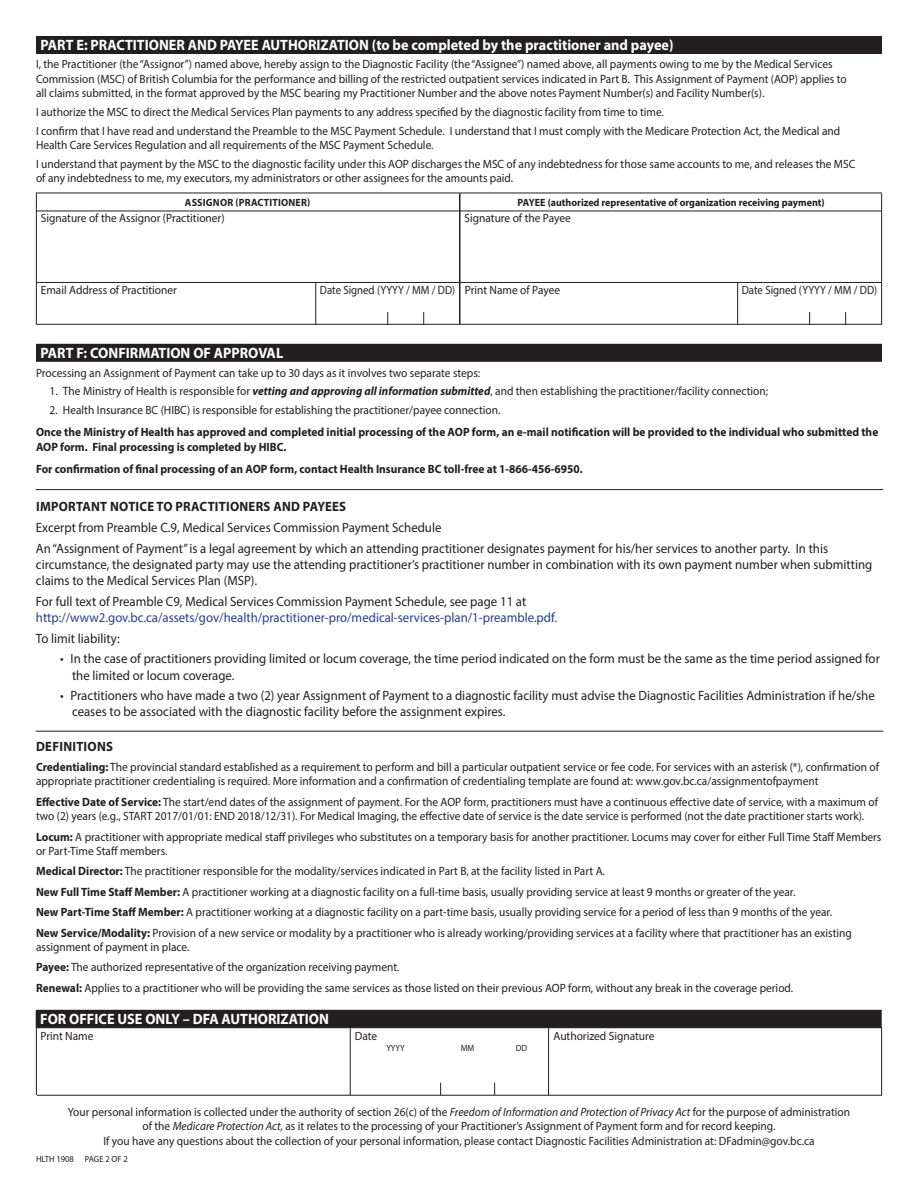
<style>
.page{position:relative;width:918px;height:1188px;background:#fff}
.page>*{position:absolute;margin:0;border:0;box-sizing:border-box;transform-origin:0 0}
.t1{font:700 15px "Myriad Pro";color:#fff;scale:.95 1}
.t2{font:13.5px/16.2px "Myriad Pro";color:#231f20;scale:.95 1}
.t3{font:13.5px "Myriad Pro";color:#253f8e;scale:.95 1}
.t4{font:700 13.5px "Myriad Pro";letter-spacing:.02em;color:#231f20;scale:.95 1}
.t5{font:12px/14.4px "Myriad Pro";color:#231f20;scale:.95 1}
.t6{font:700 12px/14.4px "Myriad Pro";color:#231f20;scale:.95 1}
.t7{font:12px "Myriad Pro";color:#231f20;scale:.9 1}
.t8{font:700 10.5px "Myriad Pro";color:#231f20;scale:.95 1}
.t9{font:700 10.5px "Myriad Pro";letter-spacing:.02em;color:#231f20;scale:.95 1}
.t10{font:9px "Myriad Pro";color:#231f20;scale:.95 1}
.s1{font-weight:700;font-style:italic}
.s2{font-weight:700}
.s3{font-style:italic}
</style>
<div class="page">
<div style="left:36px;top:36px;width:846px;height:18px;background:#231f20"></div>
<hr style="left:459px;top:194px;width:1px;height:130px;background:#231f20">
<hr style="left:36px;top:211px;width:846px;height:1px;background:#231f20">
<hr style="left:36px;top:324px;width:846px;height:1px;background:#231f20">
<hr style="left:36px;top:193px;width:1px;height:131px;background:#231f20">
<div style="left:36px;top:1010px;width:846px;height:18px;background:#231f20"></div>
<hr style="left:548px;top:1028px;width:1px;height:67px;background:#231f20">
<hr style="left:37px;top:1095px;width:845px;height:1px;background:#231f20">
<hr style="left:881px;top:1027px;width:1px;height:68px;background:#231f20">
<svg style="left:494px;top:1083px;width:1px;height:12px"></svg>
<svg style="left:440px;top:1083px;width:1px;height:12px"></svg>
<hr style="left:350px;top:1028px;width:1px;height:67px;background:#231f20">
<hr style="left:36px;top:1028px;width:1px;height:67px;background:#231f20">
<div style="left:36px;top:344px;width:846px;height:18px;background:#231f20"></div>
<hr style="left:881px;top:194px;width:1px;height:130px;background:#231f20">
<hr style="left:36px;top:282px;width:846px;height:1px;background:#231f20">
<hr style="left:36px;top:193px;width:846px;height:1px;background:#231f20">
<svg style="left:423px;top:312px;width:1px;height:12px"></svg>
<svg style="left:387px;top:312px;width:1px;height:12px"></svg>
<hr style="left:315px;top:283px;width:1px;height:41px;background:#231f20">
<svg style="left:845px;top:312px;width:1px;height:12px"></svg>
<svg style="left:809px;top:312px;width:1px;height:12px"></svg>
<hr style="left:737px;top:283px;width:1px;height:41px;background:#231f20">
<hr style="left:36px;top:489px;width:847px;height:1px;background:#231f20">
<hr style="left:36px;top:731px;width:847px;height:1px;background:#231f20">
<p class="t1" style="left:40px;top:35px;width:668px">PART E: PRACTITIONER AND PAYEE AUTHORIZATION (to be completed by the practitioner and payee)</p>
<p class="t5" style="left:36px;top:57px;width:855px">I, the Practitioner (the “Assignor”) named above, hereby assign to the Diagnostic Facility (the “Assignee”) named above, all payments owing to me by the Medical Services<br>Commission (MSC) of British Columbia for the performance and billing of the restricted outpatient services indicated in Part B. This Assignment of Payment (AOP) applies to all claims submitted, in the format approved by the MSC bearing my Practitioner Number and the above notes Payment Number(s) and Facility Number(s).</p>
<p class="t5" style="left:36px;top:102px;width:848px;line-height:18.9px">I authorize the MSC to direct the Medical Services Plan payments to any address specified by the diagnostic facility from time to time.<br>I confirm that I have read and understand the Preamble to the MSC Payment Schedule. I understand that I must comply with the Medicare Protection Act, the Medical and</p>
<p class="t5" style="left:36px;top:135px;width:864px;line-height:18.9px">Health Care Services Regulation and all requirements of the MSC Payment Schedule.<br>I understand that payment by the MSC to the diagnostic facility under this AOP discharges the MSC of any indebtedness for those same accounts to me, and releases the MSC</p>
<p class="t5" style="left:36px;top:171px;width:504px">of any indebtedness to me, my executors, my administrators or other assignees for the amounts paid.</p>
<p class="t5" style="left:41px;top:211px;width:195px">Signature of the Assignor (Practitioner)</p>
<p class="t9" style="left:185px;top:195px;width:134px">ASSIGNOR (PRACTITIONER)</p>
<p class="t8" style="left:518px;top:195px;width:325px">PAYEE (authorized representative of organization receiving payment)</p>
<p class="t5" style="left:465px;top:211px;width:113px">Signature of the Payee</p>
<p class="t5" style="left:41px;top:283px;width:145px">Email Address of Practitioner</p>
<p class="t7" style="left:320px;top:282px;width:152px">Date Signed (YYYY / MM / DD)</p>
<p class="t7" style="left:742px;top:282px;width:152px">Date Signed (YYYY / MM / DD)</p>
<p class="t5" style="left:465px;top:282px;width:102px">Print Name of Payee</p>
<p class="t1" style="left:40px;top:343px;width:257px">PART F: CONFIRMATION OF APPROVAL</p>
<p class="t5" style="left:36px;top:365px;width:469px">Processing an Assignment of Payment can take up to 30 days as it involves two separate steps:</p>
<p class="t5" style="left:50px;top:384px;width:758px">1. The Ministry of Health is responsible for <span class="s1">vetting and approving all information submitted</span>, and then establishing the practitioner/facility connection;</p>
<p class="t5" style="left:50px;top:403px;width:476px">2. Health Insurance BC (HIBC) is responsible for establishing the practitioner/payee connection.</p>
<p class="t6" style="left:36px;top:425px;width:888px">Once the Ministry of Health has approved and completed initial processing of the AOP form, an e-mail notification will be provided to the individual who submitted the<br>AOP form. Final processing is completed by HIBC.</p>
<p class="t6" style="left:36px;top:461px;width:577px">For confirmation of final processing of an AOP form, contact Health Insurance BC toll-free at 1-866-456-6950.</p>
<p class="t4" style="left:36px;top:498px;width:328px">IMPORTANT NOTICE TO PRACTITIONERS AND PAYEES</p>
<p class="t2" style="left:36px;top:517px;width:835px;line-height:20.7px">Excerpt from Preamble C.9, Medical Services Commission Payment Schedule<br>An “Assignment of Payment” is a legal agreement by which an attending practitioner designates payment for his/her services to another party. In this</p>
<p class="t2" style="left:36px;top:556px;width:882px">circumstance, the designated party may use the attending practitioner’s practitioner number in combination with its own payment number when submitting claims to the Medical Services Plan (MSP).</p>
<p class="t2" style="left:36px;top:593px;width:518px">For full text of Preamble C9, Medical Services Commission Payment Schedule, see page 11 at</p>
<p class="t3" style="left:36px;top:609px;width:550px">http://www2.gov.bc.ca/assets/gov/health/practitioner-pro/medical-services-plan/1-preamble.pdf.</p>
<p class="t2" style="left:36px;top:630px;width:90px">To limit liability:</p>
<p class="t2" style="left:72px;top:651px;width:852px;text-indent:-12px">• In the case of practitioners providing limited or locum coverage, the time period indicated on the form must be the same as the time period assigned for the limited or locum coverage.</p>
<p class="t2" style="left:72px;top:687px;width:847px;text-indent:-12px">• Practitioners who have made a two (2) year Assignment of Payment to a diagnostic facility must advise the Diagnostic Facilities Administration if he/she ceases to be associated with the diagnostic facility before the assignment expires.</p>
<p class="t4" style="left:36px;top:737px;width:82px">DEFINITIONS</p>
<p class="t5" style="left:36px;top:760px;width:889px"><span class="s2">Credentialing:</span> The provincial standard established as a requirement to perform and bill a particular outpatient service or fee code. For services with an asterisk (*), confirmation of appropriate practitioner credentialing is required. More information and a confirmation of credentialing template are found at: www.gov.bc.ca/assignmentofpayment</p>
<p class="t5" style="left:36px;top:794px;width:888px"><span class="s2">Effective Date of Service:</span> The start/end dates of the assignment of payment. For the AOP form, practitioners must have a continuous effective date of service, with a maximum of two (2) years (e.g., START 2017/01/01: END 2018/12/31). For Medical Imaging, the effective date of service is the date service is performed (not the date practitioner starts work).</p>
<p class="t5" style="left:36px;top:829px;width:891px"><span class="s2">Locum:</span> A practitioner with appropriate medical staff privileges who substitutes on a temporary basis for another practitioner. Locums may cover for either Full Time Staff Members or Part-Time Staff members.</p>
<p class="t5" style="left:36px;top:861px;width:860px;line-height:20.4px"><span class="s2">Medical Director:</span> The practitioner responsible for the modality/services indicated in Part B, at the facility listed in Part A.<br><span class="s2">New Full Time Staff Member:</span> A practitioner working at a diagnostic facility on a full-time basis, usually providing service at least 9 months or greater of the year.<br><span class="s2">New Part-Time Staff Member:</span> A practitioner working at a diagnostic facility on a part-time basis, usually providing service for a period of less than 9 months of the year.<br><span class="s2">New Service/Modality:</span> Provision of a new service or modality by a practitioner who is already working/providing services at a facility where that practitioner has an existing</p>
<p class="t5" style="left:36px;top:937px;width:799px;line-height:20.4px">assignment of payment in place.<br><span class="s2">Payee:</span> The authorized representative of the organization receiving payment.<br><span class="s2">Renewal:</span> Applies to a practitioner who will be providing the same services as those listed on their previous AOP form, without any break in the coverage period.</p>
<p class="t1" style="left:40px;top:1009px;width:305px">FOR OFFICE USE ONLY – DFA AUTHORIZATION</p>
<p class="t5" style="left:40px;top:1029px;width:57px">Print Name</p>
<p class="t5" style="left:554px;top:1028px;width:108px">Authorized Signature</p>
<p class="t10" style="left:386px;top:1042px;width:21px">YYYY</p>
<p class="t10" style="left:461px;top:1042px;width:16px">MM</p>
<p class="t10" style="left:516px;top:1042px;width:13px">DD</p>
<p class="t5" style="left:355px;top:1029px;width:25px">Date</p>
<p class="t5" style="left:68px;top:1105px;width:825px;text-align:center">Your personal information is collected under the authority of section 26(c) of the <span class="s3">Freedom of Information and Protection of Privacy Act</span> for the purpose of administration of the <span class="s3">Medicare Protection Act</span>, as it relates to the processing of your Practitioner’s Assignment of Payment form and for record keeping.<br>If you have any questions about the collection of your personal information, please contact Diagnostic Facilities Administration at: DFadmin@gov.bc.ca</p>
<p class="t10" style="left:36px;top:1154px;width:98px">HLTH 1908 PAGE 2 OF 2</p>
</div>
